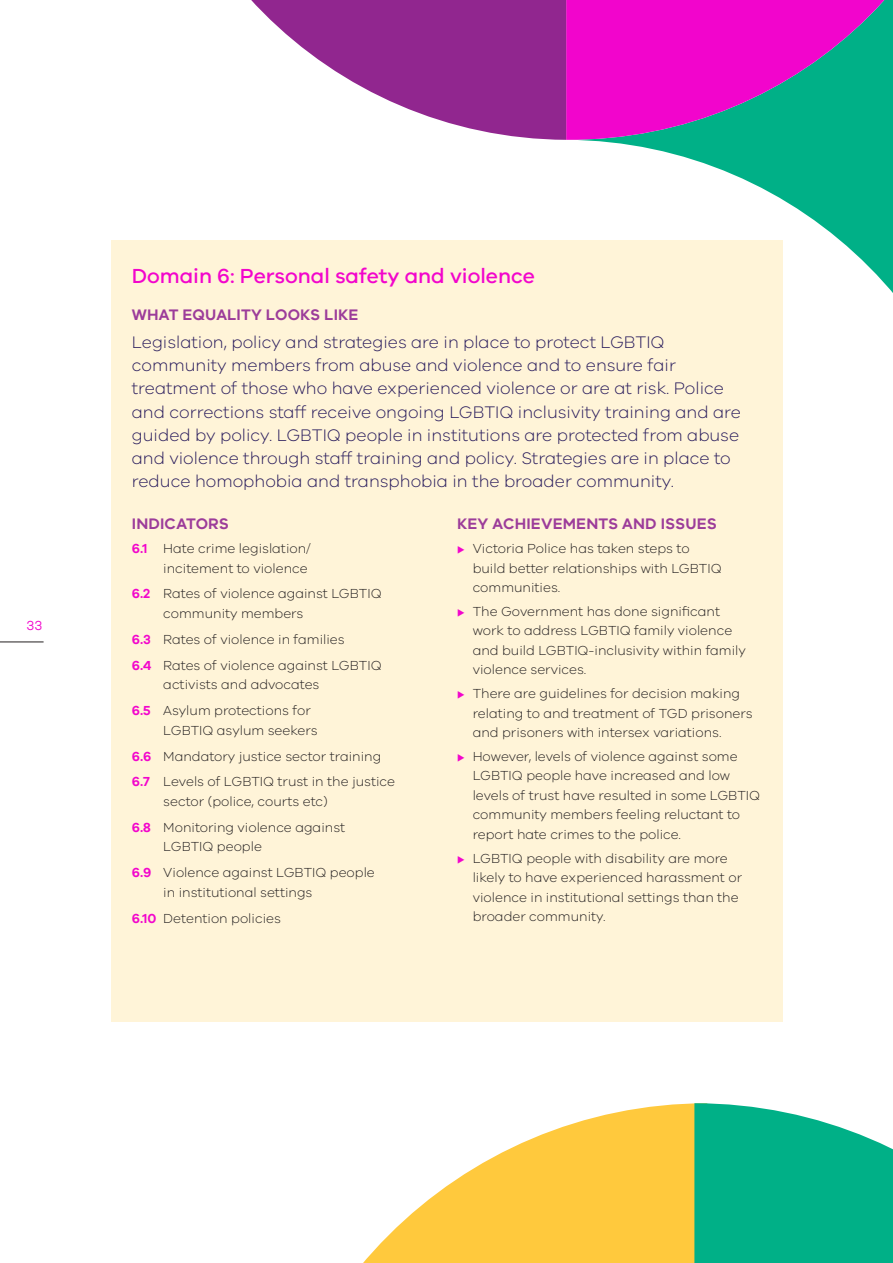
<style>
.page{position:relative;width:893px;height:1263px;background:#fff}
.page>*{position:absolute;margin:0;border:0;box-sizing:border-box;transform-origin:0 0}
._150__Sub_Header_H2{font:500 21px "VIC";color:#f205cc}
._116__Intro_Body_Dom{font:300 17.25px/23.2px "VIC";color:#281b5c}
._155__Sub_Header_H3{font:600 15.75px "VIC";letter-spacing:.01em;color:#9c3c9a}
._125__Body_Bullets_N{font:300 13.5px/19.5px "VIC";color:#231f20}
.t1{font:13.5px "VIC";color:#f205cc}
.s1{font-weight:600;color:#f205cc}
.s2{color:#f205cc}
</style>
<div class="page">
<svg style="left:607px;top:142px;width:286px;height:414px"></svg>
<svg style="left:566px;top:0;width:327px;height:142px;background:#a13eb5"></svg>
<svg style="left:251px;top:0;width:315px;height:140px;fill:#91268f"></svg>
<svg style="left:363px;top:1103px;width:331px;height:160px;fill:#ffc93d"></svg>
<svg style="left:694px;top:1103px;width:199px;height:160px;background:#18b792"></svg>
<div style="left:111px;top:240px;width:671px;height:782px;background:#fff4d8"></div>
<hr style="left:0;top:642px;width:44px;height:1px;background:#231f20">
<p class="t1" style="left:26px;top:617px;width:18px">33</p>
<h2 class="_150__Sub_Header_H2" style="left:132px;top:263px;width:405px">Domain 6: Personal safety and violence</h2>
<h3 class="_155__Sub_Header_H3" style="left:132px;top:305px;width:228px">WHAT EQUALITY LOOKS LIKE</h3>
<p class="_116__Intro_Body_Dom" style="left:132px;top:330px;width:611px">Legislation, policy and strategies are in place to protect LGBTIQ community members from abuse and violence and to ensure fair treatment of those who have experienced violence or are at risk. Police and corrections staff receive ongoing LGBTIQ inclusivity training and are guided by policy. LGBTIQ people in institutions are protected from abuse and violence through staff training and policy. Strategies are in place to reduce homophobia and transphobia in the broader community.</p>
<h3 class="_155__Sub_Header_H3" style="left:132px;top:514px;width:99px">INDICATORS</h3>
<p class="_125__Body_Bullets_N" style="left:132px;top:538px;width:181px;text-align:right"><span class="s1">6.1</span> Hate crime legislation/ incitement to violence</p>
<p class="_125__Body_Bullets_N" style="left:163px;top:584px;width:220px;text-indent:-32px"><span class="s1">6.2</span> Rates of violence against LGBTIQ community members</p>
<p class="_125__Body_Bullets_N" style="left:132px;top:629px;width:214px"><span class="s1">6.3</span> Rates of violence in families</p>
<p class="_125__Body_Bullets_N" style="left:163px;top:655px;width:220px;text-indent:-32px"><span class="s1">6.4</span> Rates of violence against LGBTIQ activists and advocates</p>
<p class="_125__Body_Bullets_N" style="left:163px;top:700px;width:156px;text-indent:-32px"><span class="s1">6.5</span> Asylum protections for<br>LGBTIQ asylum seekers</p>
<p class="_125__Body_Bullets_N" style="left:132px;top:746px;width:251px"><span class="s1">6.6</span> Mandatory justice sector training</p>
<p class="_125__Body_Bullets_N" style="left:163px;top:772px;width:233px;text-indent:-32px"><span class="s1">6.7</span> Levels of LGBTIQ trust in the justice sector (police, courts etc)</p>
<p class="_125__Body_Bullets_N" style="left:163px;top:817px;width:183px;text-indent:-32px"><span class="s1">6.8</span> Monitoring violence against<br>LGBTIQ people</p>
<p class="_125__Body_Bullets_N" style="left:163px;top:862px;width:213px;text-indent:-32px"><span class="s1">6.9</span> Violence against LGBTIQ people in institutional settings</p>
<p class="_125__Body_Bullets_N" style="left:132px;top:908px;width:151px"><span class="s1">6.10</span> Detention policies</p>
<h3 class="_155__Sub_Header_H3" style="left:457px;top:514px;width:261px">KEY ACHIEVEMENTS AND ISSUES</h3>
<p class="_125__Body_Bullets_N" style="left:473px;top:538px;width:250px;text-indent:-16px"><span class="s2">◆</span> Victoria Police has taken steps to build better relationships with LGBTIQ communities.</p>
<p class="_125__Body_Bullets_N" style="left:473px;top:601px;width:275px;text-indent:-16px"><span class="s2">◆</span> The Government has done significant work to address LGBTIQ family violence and build LGBTIQ-inclusivity within family violence services.</p>
<p class="_125__Body_Bullets_N" style="left:473px;top:683px;width:281px;text-indent:-16px"><span class="s2">◆</span> There are guidelines for decision making relating to and treatment of TGD prisoners and prisoners with intersex variations.</p>
<p class="_125__Body_Bullets_N" style="left:473px;top:746px;width:289px;text-indent:-16px"><span class="s2">◆</span> However, levels of violence against some LGBTIQ people have increased and low levels of trust have resulted in some LGBTIQ community members feeling reluctant to report hate crimes to the police.</p>
<p class="_125__Body_Bullets_N" style="left:473px;top:848px;width:271px;text-indent:-16px"><span class="s2">◆</span> LGBTIQ people with disability are more likely to have experienced harassment or violence in institutional settings than the broader community.</p>
</div>
